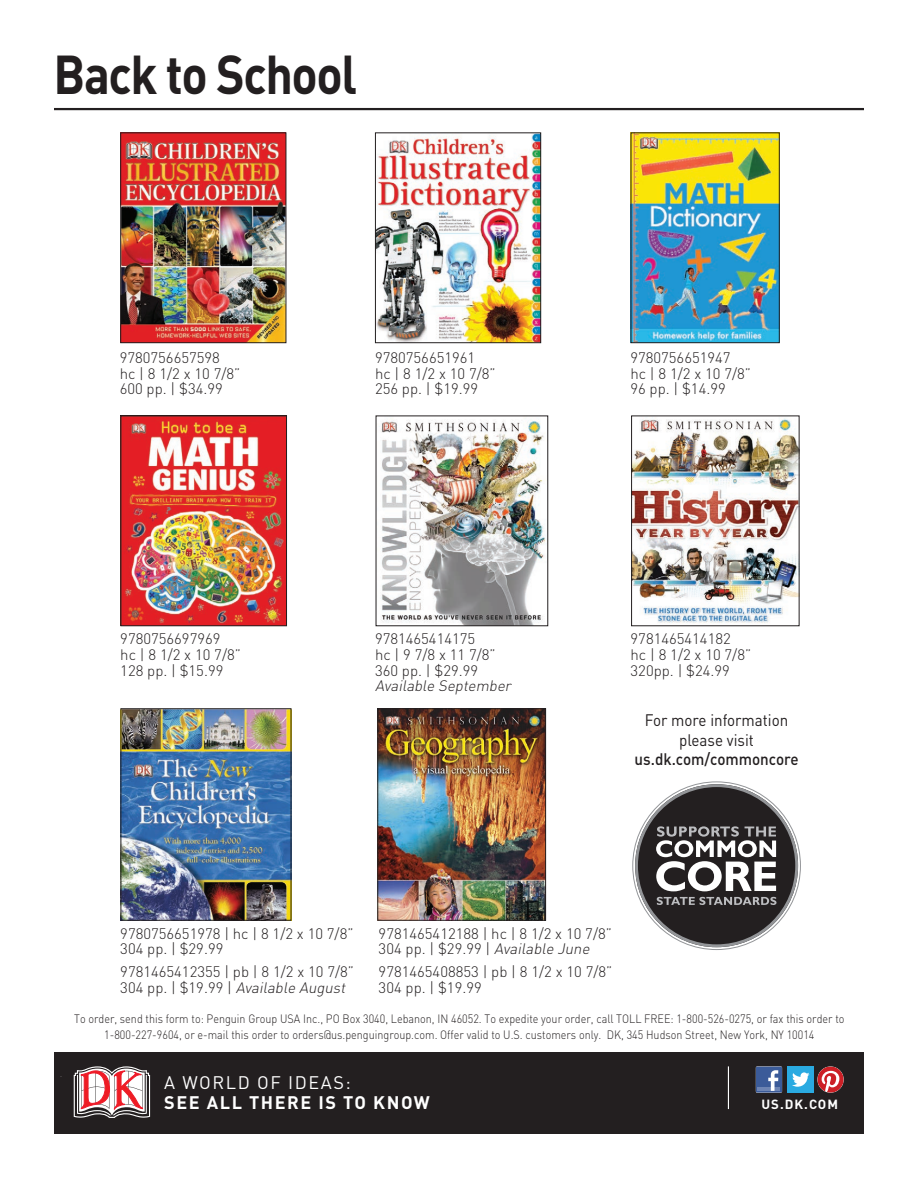
<style>
.page{position:relative;width:918px;height:1188px;background:#fff}
.page>*{position:absolute;margin:0;border:0;box-sizing:border-box;transform-origin:0 0}
.t1{font:700 54px "DIN";letter-spacing:-.03em;color:#231f20;scale:.9 1}
.t2{font:700 18px "DIN Pro";letter-spacing:.085em;color:#fff}
.t3{font:18px "DIN Pro";letter-spacing:.085em;color:#fff}
.t4{font:16.5px/19.5px "DIN";color:#231f20;text-align:center;scale:.92 1}
.t5{font:500 16.5px "DIN";color:#231f20;scale:.92 1}
.t6{font:300 15px/15.8px "DIN";color:#231f20}
.t7{font:italic 300 15px "DIN";color:#231f20}
.t8{font:700 13.2px "DIN Pro";letter-spacing:.08em;color:#fff}
.t9{font:300 12px/15.8px "DIN";color:#231f20;text-align:center;scale:.9 1}
.s1{font-style:italic}
</style>
<div class="page">
<div style="left:54px;top:1052px;width:810px;height:82px;background:#231f20"></div>
<svg style="left:74px;top:1066px;width:76px;height:52px"></svg>
<div style="left:756px;top:1066px;width:26px;height:27px;background:#3b5b99;border-radius:2px"></div>
<hr style="left:758px;top:1087px;width:22px;height:4px;background:#6d84b3">
<svg style="left:768px;top:1070px;width:10px;height:21px"></svg>
<div style="left:788px;top:1066px;width:26px;height:27px;background:#2aaae1"></div>
<svg style="left:792px;top:1072px;width:18px;height:15px"></svg>
<svg style="left:817px;top:1066px;width:27px;height:27px"></svg>
<hr style="left:728px;top:1066px;width:1px;height:43px;background:#fff">
<img style="left:122px;top:134px;width:162px;height:207px">
<div style="left:120px;top:132px;width:166px;height:211px;border:1px solid #231f20"></div>
<img style="left:633px;top:417px;width:165px;height:206px">
<div style="left:631px;top:415px;width:169px;height:211px;border:1px solid #231f20"></div>
<img style="left:379px;top:420px;width:167px;height:204px">
<img style="left:377px;top:134px;width:162px;height:207px">
<div style="left:375px;top:132px;width:166px;height:211px;border:1px solid #231f20"></div>
<img style="left:633px;top:134px;width:145px;height:207px">
<div style="left:631px;top:132px;width:149px;height:211px;border:1px solid #231f20"></div>
<img style="left:123px;top:417px;width:162px;height:207px">
<div style="left:121px;top:415px;width:166px;height:211px;border:1px solid #231f20"></div>
<img style="left:123px;top:710px;width:166px;height:209px">
<div style="left:121px;top:708px;width:170px;height:213px;border:1px solid #231f20"></div>
<img style="left:379px;top:710px;width:165px;height:209px">
<div style="left:377px;top:708px;width:169px;height:213px;border:1px solid #231f20"></div>
<hr style="left:54px;top:108px;width:810px;height:2px;background:#231f20">
<div style="left:635px;top:784px;width:163px;height:163px;background:#231f20;border-radius:50%"></div>
<div style="left:635px;top:784px;width:163px;height:163px;border:3px solid #939598;border-radius:50%"></div>
<svg style="left:656px;top:826px;width:120px;height:65px"></svg>
<svg style="left:657px;top:897px;width:120px;height:8px"></svg>
<h1 class="t1" style="left:54px;top:40px;width:339px">Back to School</h1>
<p class="t6" style="left:120px;top:349px;width:122px">9780756657598<br>hc | 8 1/2 x 10 7/8”<br>600 pp. | $34.99</p>
<p class="t6" style="left:375px;top:349px;width:122px">9780756651961<br>hc | 8 1/2 x 10 7/8”<br>256 pp. | $19.99</p>
<p class="t6" style="left:630px;top:349px;width:122px">9780756651947<br>hc | 8 1/2 x 10 7/8”<br>96 pp. | $14.99</p>
<p class="t6" style="left:120px;top:631px;width:122px">9780756697969<br>hc | 8 1/2 x 10 7/8”<br>128 pp. | $15.99</p>
<p class="t6" style="left:375px;top:631px;width:122px">9781465414175<br>hc | 9 7/8 x 11 7/8”<br>360 pp. | $29.99</p>
<p class="t7" style="left:375px;top:677px;width:141px">Available September</p>
<p class="t6" style="left:631px;top:631px;width:122px">9781465414182<br>hc | 8 1/2 x 10 7/8”<br>320pp. | $24.99</p>
<p class="t4" style="left:645px;top:710px;width:158px">For more information please visit</p>
<p class="t5" style="left:635px;top:749px;width:180px">us.dk.com/commoncore</p>
<p class="t6" style="left:120px;top:925px;width:235px">9780756651978 | hc | 8 1/2 x 10 7/8”<br>304 pp. | $29.99</p>
<p class="t6" style="left:120px;top:964px;width:235px">9781465412355 | pb | 8 1/2 x 10 7/8”<br>3 04 p p . | $ 1 9 . 9 9 | <span class="s1">Available August</span></p>
<p class="t6" style="left:379px;top:925px;width:235px">9781465412188 | hc | 8 1/2 x 10 7/8”<br>3 04 p p . | $29 . 9 9 | <span class="s1">Available June</span></p>
<p class="t6" style="left:379px;top:964px;width:235px">9781465408853 | pb | 8 1/2 x 10 7/8”<br>304 pp. | $19.99</p>
<p class="t9" style="left:74px;top:1011px;width:857px">To order, send this form to: Penguin Group USA Inc., PO Box 3040, Lebanon, IN 46052. To expedite your order, call TOLL FREE: 1-800-526-0275, or fax this order to<br>1-800-227-9604, or e-mail this order to orders@us.penguingroup.com. Offer valid to U.S. customers only. DK, 345 Hudson Street, New York, NY 10014</p>
<p class="t3" style="left:164px;top:1071px;width:188px">A WORLD OF IDEAS:</p>
<p class="t2" style="left:164px;top:1090px;width:267px">SEE ALL THERE IS TO KNOW</p>
<p class="t8" style="left:761px;top:1095px;width:78px">US.DK.COM</p>
</div>
